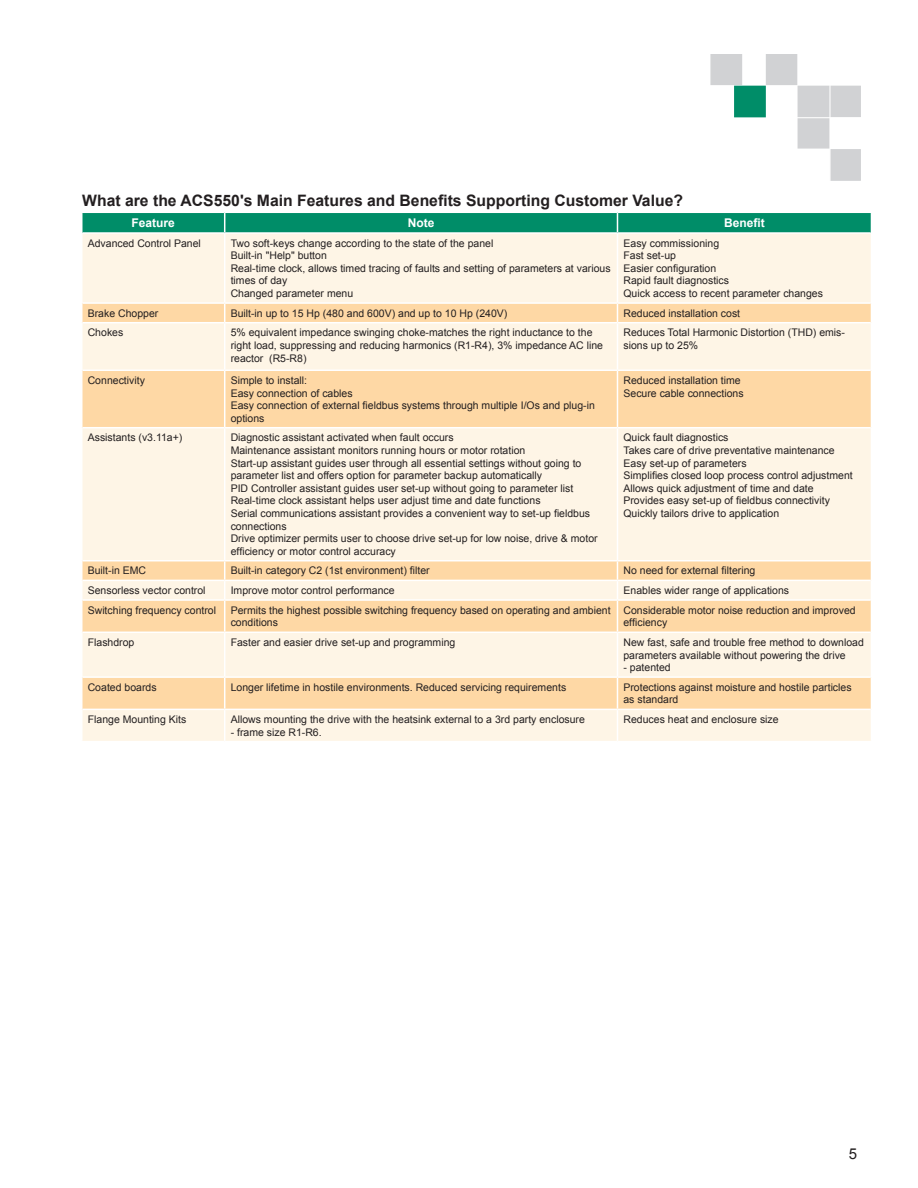
<style>
.page{position:relative;width:918px;height:1188px;background:#fff}
.page>*{position:absolute;margin:0;border:0;box-sizing:border-box;transform-origin:0 0}
.t1{font:700 15.75px "Arial";color:#231f20}
.t2{font:15px "Arial";color:#231f20}
.t3{font:700 12px "Arial";color:#fff}
.t4{font:10.5px/12.6px "Arial";color:#231f20}
</style>
<div class="page">
<div style="left:710px;top:54px;width:32px;height:31px;background:#d1d2d4;border:1px solid #d1d2d4"></div>
<div style="left:734px;top:86px;width:32px;height:31px;background:#008d68;border:1px solid #008d68"></div>
<div style="left:766px;top:54px;width:31px;height:31px;background:#d1d2d4"></div>
<div style="left:798px;top:86px;width:31px;height:31px;background:#d1d2d4"></div>
<div style="left:829px;top:86px;width:32px;height:31px;background:#d1d2d4;border:1px solid #d1d2d4"></div>
<div style="left:798px;top:117px;width:32px;height:32px;background:#d1d2d4;border:1px solid #d1d2d4"></div>
<div style="left:830px;top:149px;width:31px;height:32px;background:#d1d2d4"></div>
<hr style="left:830px;top:82px;width:1px;height:100px;background:#fff">
<hr style="left:794px;top:117px;width:70px;height:1px;background:#fff">
<div style="left:82px;top:234px;width:789px;height:507px;background:#fef5e6"></div>
<svg style="left:82px;top:304px;width:789px;height:405px;background:#fee9cd"></svg>
<svg style="left:82px;top:212px;width:789px;height:20px;background:#0d9370"></svg>
<hr style="left:224px;top:234px;width:1px;height:68px;background:#fff">
<hr style="left:617px;top:234px;width:1px;height:68px;background:#fff">
<hr style="left:82px;top:302px;width:143px;height:2px;background:#fff">
<hr style="left:225px;top:302px;width:392px;height:2px;background:#fff">
<svg style="left:224px;top:304px;width:1px;height:18px"></svg>
<hr style="left:617px;top:302px;width:254px;height:2px;background:#fff">
<svg style="left:617px;top:304px;width:1px;height:18px"></svg>
<hr style="left:82px;top:322px;width:143px;height:1px;background:#fff">
<hr style="left:225px;top:322px;width:392px;height:1px;background:#fff">
<hr style="left:224px;top:323px;width:1px;height:47px;background:#fff">
<hr style="left:617px;top:322px;width:254px;height:1px;background:#fff">
<hr style="left:617px;top:323px;width:1px;height:47px;background:#fff">
<hr style="left:82px;top:370px;width:143px;height:1px;background:#fff">
<hr style="left:225px;top:370px;width:392px;height:1px;background:#fff">
<hr style="left:224px;top:371px;width:1px;height:56px;background:#fff">
<hr style="left:617px;top:370px;width:254px;height:1px;background:#fff">
<hr style="left:617px;top:371px;width:1px;height:56px;background:#fff">
<hr style="left:82px;top:427px;width:143px;height:1px;background:#fff">
<hr style="left:225px;top:427px;width:392px;height:1px;background:#fff">
<hr style="left:224px;top:428px;width:1px;height:132px;background:#fff">
<hr style="left:617px;top:427px;width:254px;height:1px;background:#fff">
<hr style="left:617px;top:428px;width:1px;height:132px;background:#fff">
<hr style="left:82px;top:560px;width:143px;height:1px;background:#fff">
<hr style="left:225px;top:560px;width:392px;height:1px;background:#fff">
<hr style="left:617px;top:560px;width:254px;height:1px;background:#fff">
<hr style="left:82px;top:580px;width:143px;height:1px;background:#fff">
<hr style="left:225px;top:580px;width:392px;height:1px;background:#fff">
<svg style="left:224px;top:561px;width:1px;height:38px"></svg>
<hr style="left:617px;top:580px;width:254px;height:1px;background:#fff">
<svg style="left:617px;top:561px;width:1px;height:38px"></svg>
<hr style="left:82px;top:599px;width:143px;height:2px;background:#fff">
<hr style="left:225px;top:599px;width:392px;height:2px;background:#fff">
<hr style="left:224px;top:601px;width:1px;height:31px;background:#fff">
<hr style="left:617px;top:599px;width:254px;height:2px;background:#fff">
<hr style="left:617px;top:601px;width:1px;height:31px;background:#fff">
<hr style="left:82px;top:632px;width:143px;height:1px;background:#fff">
<hr style="left:225px;top:632px;width:392px;height:1px;background:#fff">
<hr style="left:224px;top:633px;width:1px;height:43px;background:#fff">
<hr style="left:617px;top:632px;width:254px;height:1px;background:#fff">
<hr style="left:617px;top:633px;width:1px;height:43px;background:#fff">
<hr style="left:82px;top:676px;width:143px;height:2px;background:#fff">
<hr style="left:225px;top:676px;width:392px;height:2px;background:#fff">
<hr style="left:224px;top:678px;width:1px;height:31px;background:#fff">
<hr style="left:617px;top:676px;width:254px;height:2px;background:#fff">
<hr style="left:617px;top:678px;width:1px;height:31px;background:#fff">
<hr style="left:82px;top:709px;width:143px;height:1px;background:#fff">
<hr style="left:225px;top:709px;width:392px;height:1px;background:#fff">
<hr style="left:224px;top:710px;width:1px;height:31px;background:#fff">
<hr style="left:617px;top:709px;width:254px;height:1px;background:#fff">
<hr style="left:617px;top:710px;width:1px;height:31px;background:#fff">
<p class="t1" style="left:82px;top:191px;width:602px">What are the ACS550's Main Features and Benefits Supporting Customer Value?</p>
<p class="t3" style="left:132px;top:215px;width:45px">Feature</p>
<p class="t3" style="left:408px;top:215px;width:28px">Note</p>
<p class="t3" style="left:724px;top:215px;width:42px">Benefit</p>
<p class="t4" style="left:88px;top:237px;width:115px">Advanced Control Panel</p>
<p class="t4" style="left:231px;top:237px;width:264px">Two soft-keys change according to the state of the panel</p>
<p class="t4" style="left:231px;top:249px;width:98px">Built-in "Help" button</p>
<p class="t4" style="left:231px;top:262px;width:381px">Real-time clock, allows timed tracing of faults and setting of parameters at various times of day</p>
<p class="t4" style="left:231px;top:287px;width:124px">Changed parameter menu</p>
<p class="t4" style="left:623px;top:237px;width:97px">Easy commissioning</p>
<p class="t4" style="left:623px;top:249px;width:54px">Fast set-up</p>
<p class="t4" style="left:623px;top:262px;width:94px">Easier configuration</p>
<p class="t4" style="left:623px;top:275px;width:107px">Rapid fault diagnostics</p>
<p class="t4" style="left:623px;top:287px;width:201px">Quick access to recent parameter changes</p>
<p class="t4" style="left:88px;top:307px;width:72px">Brake Chopper</p>
<p class="t4" style="left:231px;top:307px;width:278px">Built-in up to 15 Hp (480 and 600V) and up to 10 Hp (240V)</p>
<p class="t4" style="left:623px;top:307px;width:118px">Reduced installation cost</p>
<p class="t4" style="left:88px;top:326px;width:37px">Chokes</p>
<p class="t4" style="left:231px;top:326px;width:374px">5% equivalent impedance swinging choke-matches the right inductance to the right load, suppressing and reducing harmonics (R1-R4), 3% impedance AC line reactor (R5-R8)</p>
<p class="t4" style="left:623px;top:326px;width:223px">Reduces Total Harmonic Distortion (THD) emis&shy;sions up to 25%</p>
<p class="t4" style="left:88px;top:374px;width:59px">Connectivity</p>
<p class="t4" style="left:231px;top:374px;width:78px">Simple to install:</p>
<p class="t4" style="left:231px;top:387px;width:123px">Easy connection of cables</p>
<p class="t4" style="left:231px;top:399px;width:366px">Easy connection of external fieldbus systems through multiple I/Os and plug-in options</p>
<p class="t4" style="left:623px;top:374px;width:119px">Reduced installation time</p>
<p class="t4" style="left:623px;top:387px;width:122px">Secure cable connections</p>
<p class="t4" style="left:88px;top:431px;width:96px">Assistants (v3.11a+)</p>
<p class="t4" style="left:231px;top:431px;width:224px">Diagnostic assistant activated when fault occurs</p>
<p class="t4" style="left:231px;top:444px;width:296px">Maintenance assistant monitors running hours or motor rotation</p>
<p class="t4" style="left:231px;top:457px;width:352px">Start-up assistant guides user through all essential settings without going to parameter list and offers option for parameter backup automatically</p>
<p class="t4" style="left:231px;top:482px;width:344px">PID Controller assistant guides user set-up without going to parameter list</p>
<p class="t4" style="left:231px;top:494px;width:311px">Real-time clock assistant helps user adjust time and date functions</p>
<p class="t4" style="left:231px;top:507px;width:361px">Serial communications assistant provides a convenient way to set-up fieldbus connections</p>
<p class="t4" style="left:231px;top:532px;width:369px">Drive optimizer permits user to choose drive set-up for low noise, drive &amp; motor efficiency or motor control accuracy</p>
<p class="t4" style="left:623px;top:431px;width:107px">Quick fault diagnostics</p>
<p class="t4" style="left:623px;top:444px;width:213px">Takes care of drive preventative maintenance</p>
<p class="t4" style="left:623px;top:457px;width:125px">Easy set-up of parameters</p>
<p class="t4" style="left:623px;top:469px;width:231px">Simplifies closed loop process control adjustment</p>
<p class="t4" style="left:623px;top:482px;width:192px">Allows quick adjustment of time and date</p>
<p class="t4" style="left:623px;top:494px;width:208px">Provides easy set-up of fieldbus connectivity</p>
<p class="t4" style="left:623px;top:507px;width:157px">Quickly tailors drive to application</p>
<p class="t4" style="left:88px;top:565px;width:60px">Built-in EMC</p>
<p class="t4" style="left:231px;top:565px;width:200px">Built-in category C2 (1st environment) filter</p>
<p class="t4" style="left:623px;top:565px;width:133px">No need for external filtering</p>
<p class="t4" style="left:88px;top:584px;width:119px">Sensorless vector control</p>
<p class="t4" style="left:231px;top:584px;width:165px">Improve motor control performance</p>
<p class="t4" style="left:623px;top:584px;width:167px">Enables wider range of applications</p>
<p class="t4" style="left:88px;top:604px;width:130px">Switching frequency control</p>
<p class="t4" style="left:231px;top:604px;width:381px">Permits the highest possible switching frequency based on operating and ambient conditions</p>
<p class="t4" style="left:623px;top:604px;width:234px">Considerable motor noise reduction and improved efficiency</p>
<p class="t4" style="left:88px;top:636px;width:48px">Flashdrop</p>
<p class="t4" style="left:231px;top:636px;width:226px">Faster and easier drive set-up and programming</p>
<p class="t4" style="left:623px;top:636px;width:242px">New fast, safe and trouble free method to download parameters available without powering the drive</p>
<p class="t4" style="left:623px;top:661px;width:49px">- patented</p>
<p class="t4" style="left:88px;top:681px;width:70px">Coated boards</p>
<p class="t4" style="left:231px;top:681px;width:337px">Longer lifetime in hostile environments. Reduced servicing requirements</p>
<p class="t4" style="left:623px;top:681px;width:230px">Protections against moisture and hostile particles as standard</p>
<p class="t4" style="left:88px;top:713px;width:100px">Flange Mounting Kits</p>
<p class="t4" style="left:231px;top:713px;width:356px">Allows mounting the drive with the heatsink external to a 3rd party enclosure</p>
<p class="t4" style="left:231px;top:726px;width:93px">- frame size R1-R6.</p>
<p class="t4" style="left:623px;top:713px;width:157px">Reduces heat and enclosure size</p>
<h2 class="t2" style="left:849px;top:1144px;width:10px">5</h2>
</div>
